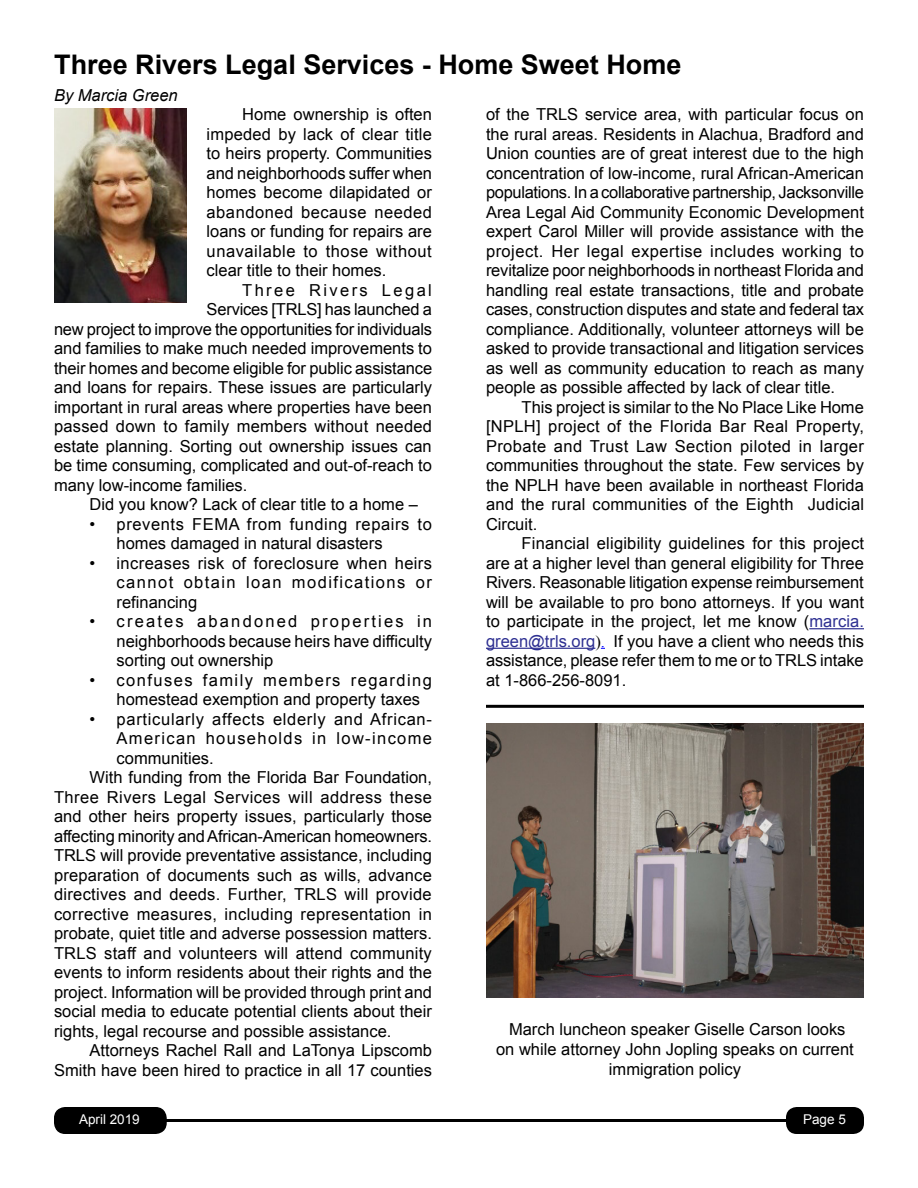
<style>
.page{position:relative;width:918px;height:1188px;background:#fff}
.page>*{position:absolute;margin:0;border:0;box-sizing:border-box;transform-origin:0 0}
.t1{font:700 27px "Arial";color:#000}
.t2{font:16.5px/19.5px "Arial";color:#000;text-align:justify}
.t3{font:16.5px/19.5px "Arial";letter-spacing:.035em;color:#000}
.t4{font:16.5px "Arial";letter-spacing:.025em;color:#000}
.t5{font:16.5px "Arial";letter-spacing:.02em;color:#000}
.t6{font:16.5px "Arial";letter-spacing:.03em;color:#000}
.t7{font:16.5px "Arial";letter-spacing:.04em;color:#000}
.t8{font:16.5px "Arial";letter-spacing:.08em;color:#000}
.t9{font:16.5px "Arial";letter-spacing:.145em;color:#000}
.t10{font:italic 16.5px "Arial";color:#000}
.t11{font:13.5px "Arial";color:#fff}
.s1{color:#2e3092}
.s2{font-family:"Times New Roman"}
.s3{font-family:"Times New Roman";color:#00f}
</style>
<div class="page">
<div style="left:55px;top:1108px;width:111px;height:25px;background:#000;border-radius:10px"></div>
<div style="left:54px;top:1107px;width:113px;height:27px;border:2px solid #000;border-radius:10px"></div>
<div style="left:786px;top:1107px;width:78px;height:27px;background:#000;border-radius:11px"></div>
<hr style="left:81px;top:1119px;width:736px;height:3px;background:#000">
<hr style="left:809px;top:628px;width:55px;height:1px;background:#2e3092">
<hr style="left:486px;top:648px;width:109px;height:1px;background:#2e3092">
<img style="left:54px;top:108px;width:132px;height:194px">
<img style="left:486px;top:724px;width:378px;height:274px">
<hr style="left:486px;top:705px;width:378px;height:3px;background:#000">
<h1 class="t1" style="left:54px;top:46px;width:629px">Three Rivers Legal Services - Home Sweet Home</h1>
<p class="t10" style="left:54px;top:84px;width:125px">By Marcia Green</p>
<p class="t2" style="left:207px;top:105px;width:227px;text-indent:36px">Home ownership is often impeded by lack of clear title to heirs property. Communities and neighborhoods suffer when homes become dilapidated or abandoned because needed loans or funding for repairs are unavailable to those without clear title to their homes.</p>
<p class="t9" style="left:242px;top:279px;width:191px">Three Rivers Legal</p>
<p class="t2" style="left:207px;top:300px;width:227px">Services [TRLS] has launched a</p>
<p class="t2" style="left:54px;top:319px;width:380px">new project to improve the opportunities for individuals</p>
<p class="t2" style="left:54px;top:339px;width:379px">and families to make much needed improvements to</p>
<p class="t2" style="left:54px;top:358px;width:380px">their homes and become eligible for public assistance</p>
<p class="t2" style="left:54px;top:378px;width:379px">and loans for repairs. These issues are particularly</p>
<p class="t2" style="left:54px;top:397px;width:379px">important in rural areas where properties have been</p>
<p class="t2" style="left:54px;top:417px;width:380px">passed down to family members without needed</p>
<p class="t2" style="left:54px;top:436px;width:379px">estate planning. Sorting out ownership issues can</p>
<p class="t2" style="left:54px;top:456px;width:379px">be time consuming, complicated and out-of-reach to</p>
<p class="t2" style="left:54px;top:475px;width:195px">many low-income families.</p>
<p class="t2" style="left:90px;top:495px;width:330px">Did you know? Lack of clear title to a home –</p>
<p class="t3" style="left:117px;top:514px;width:317px;text-indent:-27px">• prevents FEMA from funding repairs to homes damaged in natural disasters</p>
<p class="t2" style="left:117px;top:553px;width:317px;text-indent:-27px">• increases risk of foreclosure when heirs cannot obtain loan modifications or refinancing</p>
<p class="t2" style="left:117px;top:612px;width:317px;text-indent:-27px">• creates abandoned properties in neighborhoods because heirs have difficulty sorting out ownership</p>
<p class="t2" style="left:117px;top:670px;width:317px;text-indent:-27px">• confuses family members regarding homestead exemption and property taxes</p>
<p class="t7" style="left:90px;top:708px;width:344px">• particularly affects elderly and African-</p>
<p class="t8" style="left:117px;top:728px;width:317px">American households in low-income</p>
<p class="t2" style="left:117px;top:748px;width:99px">communities.</p>
<p class="t2" style="left:90px;top:768px;width:344px">With funding from the Florida Bar Foundation,</p>
<p class="t6" style="left:54px;top:786px;width:380px">Three Rivers Legal Services will address these</p>
<p class="t2" style="left:54px;top:807px;width:380px">and other heirs property issues, particularly those</p>
<p class="t2" style="left:54px;top:826px;width:380px">affecting minority and African-American homeowners.</p>
<p class="t2" style="left:54px;top:846px;width:379px">TRLS will provide preventative assistance, including</p>
<p class="t2" style="left:54px;top:865px;width:379px">preparation of documents such as wills, advance</p>
<p class="t5" style="left:54px;top:884px;width:379px">directives and deeds. Further, TRLS will provide</p>
<p class="t4" style="left:54px;top:903px;width:380px">corrective measures, including representation in</p>
<p class="t2" style="left:54px;top:924px;width:379px">probate, quiet title and adverse possession matters.</p>
<p class="t2" style="left:54px;top:943px;width:379px">TRLS staff and volunteers will attend community</p>
<p class="t2" style="left:54px;top:963px;width:379px">events to inform residents about their rights and the</p>
<p class="t2" style="left:54px;top:982px;width:380px">project. Information will be provided through print and</p>
<p class="t2" style="left:54px;top:1002px;width:379px">social media to educate potential clients about their</p>
<p class="t2" style="left:54px;top:1021px;width:339px">rights, legal recourse and possible assistance.</p>
<p class="t2" style="left:90px;top:1041px;width:344px">Attorneys Rachel Rall and LaTonya Lipscomb</p>
<p class="t2" style="left:54px;top:1060px;width:380px">Smith have been hired to practice in all 17 counties</p>
<p class="t2" style="left:486px;top:105px;width:380px">of the TRLS service area, with particular focus on the rural areas. Residents in Alachua, Bradford and Union counties are of great interest due to the high concentration of low-income, rural African-American populations. In a collaborative partnership, Jacksonville Area Legal Aid Community Economic Development expert Carol Miller will provide assistance with the project. Her legal expertise includes working to revitalize poor neighborhoods in northeast Florida and handling real estate transactions, title and probate cases, construction disputes and state and federal tax compliance. Additionally, volunteer attorneys will be asked to provide transactional and litigation services as well as community education to reach as many people as possible affected by lack of clear title.</p>
<p class="t2" style="left:486px;top:397px;width:380px;text-indent:36px">This project is similar to the No Place Like Home [NPLH] project of the Florida Bar Real Property, Probate and Trust Law Section piloted in larger communities throughout the state. Few services by the NPLH have been available in northeast Florida and the rural communities of the Eighth Judicial Circuit.</p>
<p class="t2" style="left:486px;top:534px;width:380px;text-indent:36px">Financial eligibility guidelines for this project are at a higher level than general eligibility for Three Rivers. Reasonable litigation expense reimbursement will be available to pro bono attorneys. If you want to participate in the project, let me know (<span class="s1">marcia. green@trls.org</span><span class="s2">)</span><span class="s3">.</span> If you have a client who needs this assistance, please refer them to me or to TRLS intake at 1-866-256-8091.</p>
<p class="t2" style="left:496px;top:1020px;width:359px;text-align:center">March luncheon speaker Giselle Carson looks on while attorney John Jopling speaks on current immigration policy</p>
<p class="t11" style="left:79px;top:1111px;width:62px">April 2019</p>
<p class="t11" style="left:803px;top:1111px;width:44px">Page 5</p>
</div>
